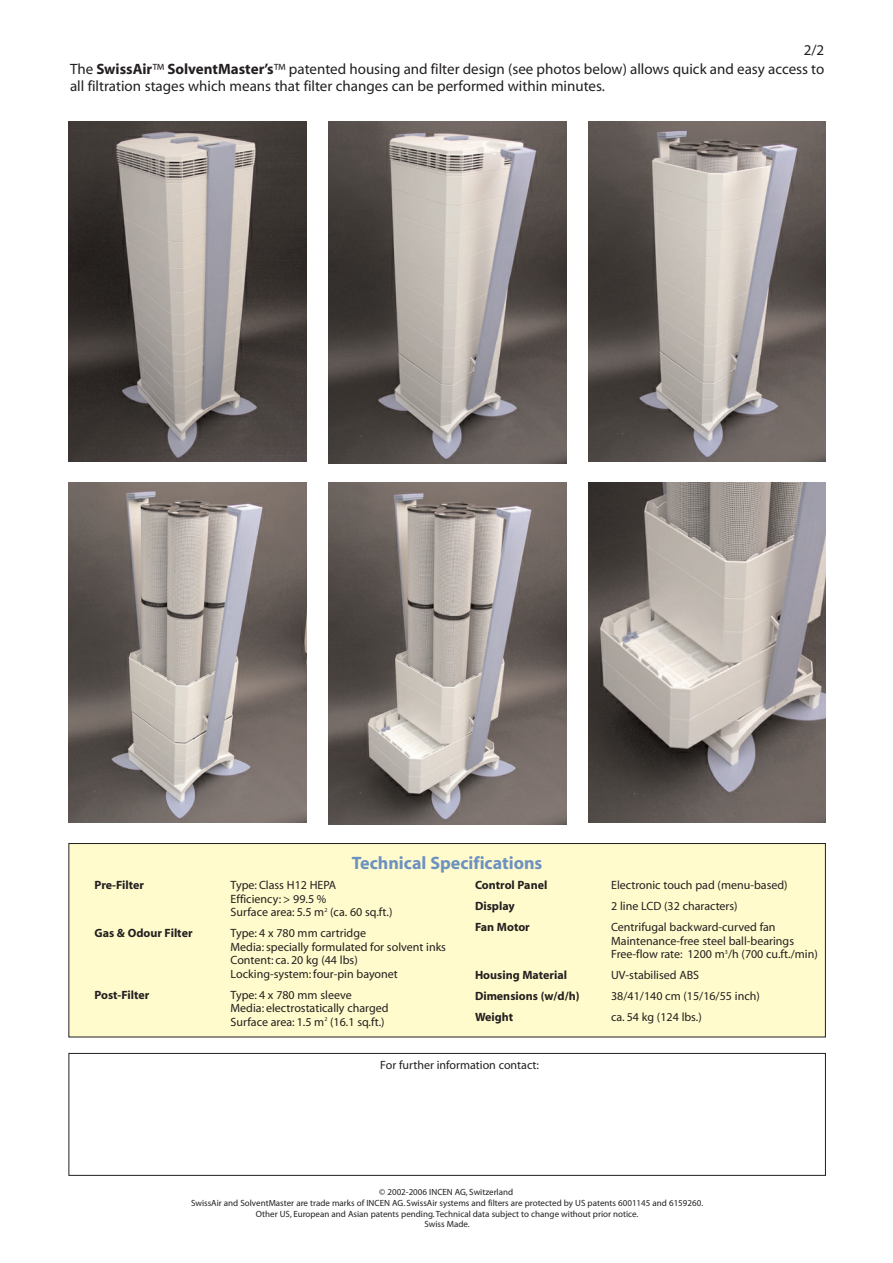
<style>
.page{position:relative;width:893px;height:1263px;background:#fff}
.page>*{position:absolute;margin:0;border:0;box-sizing:border-box;transform-origin:0 0}
.t1{font:700 18px "Myriad";color:#6d91c1}
.t2{font:15px/19.5px "Myriad";color:#231f20;text-align:right}
.t3{font:12px/13.5px "Myriad";color:#231f20}
.t4{font:700 12px "Myriad";color:#231f20}
.t5{font:9px/10.8px "Myriad";color:#231f20;text-align:center}
.s1{font-weight:700}
</style>
<div class="page">
<div style="left:68px;top:1053px;width:757px;height:123px;border:1px solid #231f20"></div>
<img style="left:68px;top:122px;width:238px;height:340px">
<img style="left:588px;top:122px;width:237px;height:340px">
<img style="left:328px;top:122px;width:238px;height:341px">
<img style="left:68px;top:483px;width:238px;height:340px">
<img style="left:588px;top:483px;width:237px;height:340px">
<img style="left:328px;top:483px;width:238px;height:341px">
<div style="left:69px;top:844px;width:756px;height:193px;background:#fffbcc"></div>
<div style="left:68px;top:843px;width:757px;height:194px;border:1px solid #231f20"></div>
<p class="t2" style="left:70px;top:41px;width:755px">2/2<br>The <span class="s1">SwissAir</span>™ <span class="s1">SolventMaster’s</span>™ patented housing and filter design (see photos below) allows quick and easy access to</p>
<p class="t2" style="left:70px;top:77px;width:536px">all filtration stages which means that filter changes can be performed within minutes.</p>
<h1 class="t1" style="left:352px;top:857px;width:192px">Technical Specifications</h1>
<p class="t4" style="left:94px;top:881px;width:51px">Pre-Filter</p>
<p class="t3" style="left:230px;top:879px;width:163px">Type: Class H12 HEPA<br>Efficiency: &gt; 99.5 %<br>Surface area: 5.5 m<sup>2</sup> (ca. 60 sq.ft.)</p>
<p class="t4" style="left:94px;top:929px;width:100px">Gas &amp; Odour Filter</p>
<p class="t3" style="left:230px;top:927px;width:217px">Type: 4 x 780 mm cartridge<br>Media: specially formulated for solvent inks Content: ca. 20 kg (44 lbs)<br>Locking-system: four-pin bayonet</p>
<p class="t4" style="left:94px;top:990px;width:56px">Post-Filter</p>
<p class="t3" style="left:230px;top:989px;width:159px">Type: 4 x 780 mm sleeve<br>Media: electrostatically charged<br>Surface area: 1.5 m<sup>2</sup> (16.1 sq.ft.)</p>
<p class="t4" style="left:475px;top:881px;width:74px">Control Panel</p>
<p class="t3" style="left:611px;top:879px;width:178px">Electronic touch pad (menu-based)</p>
<p class="t4" style="left:475px;top:902px;width:41px">Display</p>
<p class="t3" style="left:611px;top:900px;width:128px">2 line LCD (32 characters)</p>
<p class="t4" style="left:475px;top:923px;width:56px">Fan Motor</p>
<p class="t3" style="left:611px;top:921px;width:208px">Centrifugal backward-curved fan<br>Maintenance-free steel ball-bearings<br>Free-flow rate: 1200 m<sup>3</sup>/h (700 cu.ft./min)</p>
<p class="t4" style="left:475px;top:971px;width:93px">Housing Material</p>
<p class="t3" style="left:611px;top:969px;width:89px">UV-stabilised ABS</p>
<p class="t4" style="left:475px;top:992px;width:106px">Dimensions (w/d/h)</p>
<p class="t3" style="left:611px;top:990px;width:150px">38/41/140 cm (15/16/55 inch)</p>
<p class="t4" style="left:475px;top:1013px;width:40px">Weight</p>
<p class="t3" style="left:611px;top:1011px;width:92px">ca. 54 kg (124 lbs.)</p>
<p class="t3" style="left:380px;top:1059px;width:160px">For further information contact:</p>
<p class="t5" style="left:191px;top:1187px;width:513px">© 2002-2006 INCEN AG, Switzerland<br>SwissAir and SolventMaster are trade marks of INCEN AG. SwissAir systems and filters are protected by US patents 6001145 and 6159260.<br>Other US, European and Asian patents pending. Technical data subject to change without prior notice.<br>Swiss Made.</p>
</div>
